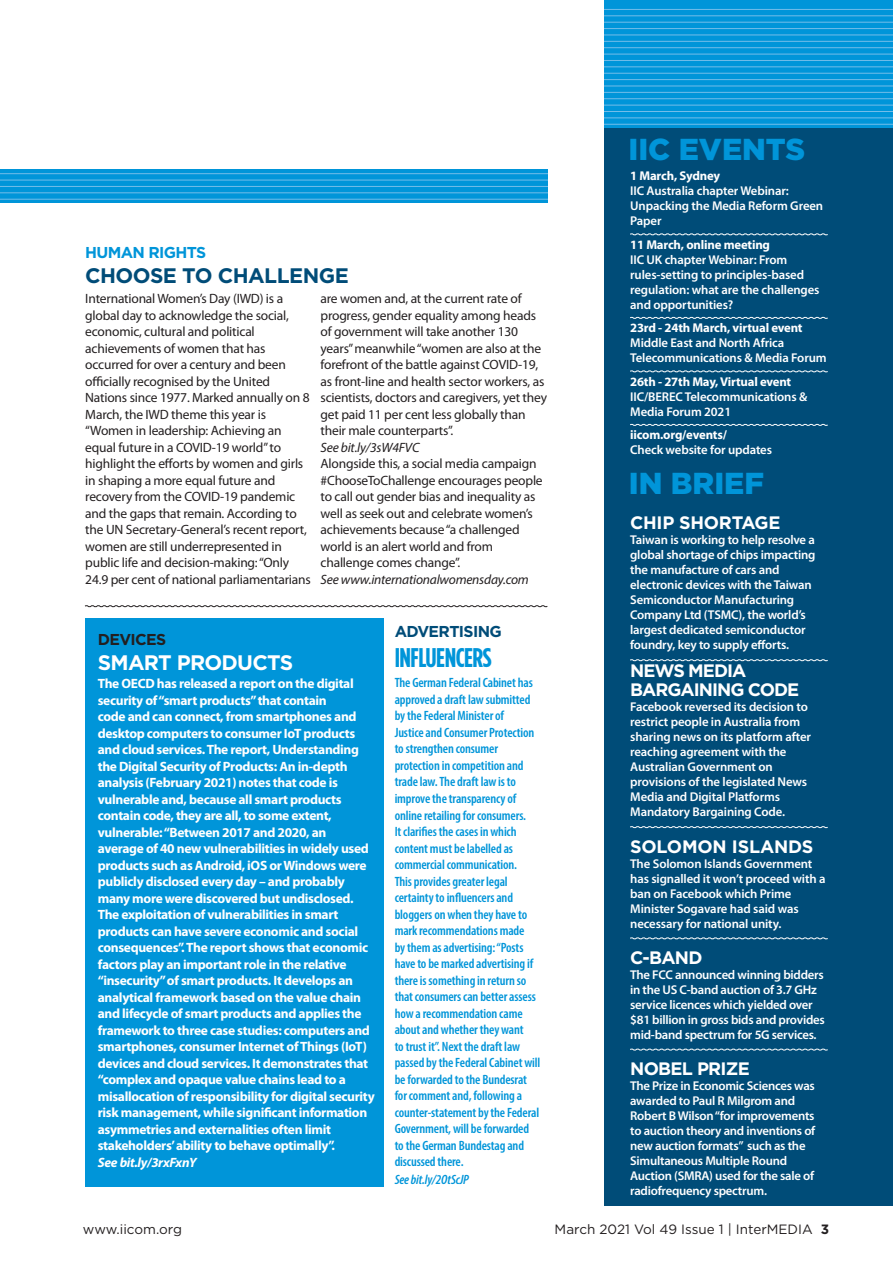
<style>
.page{position:relative;width:893px;height:1263px;background:#fff}
.page>*{position:absolute;margin:0;border:0;box-sizing:border-box;transform-origin:0 0}
.t1{font:900 30.3px "Gotham";color:#0095d9}
.t2{font:700 27px "Gotham Condensed";letter-spacing:-.02em;color:#0095d9}
.t3{font:700 21px "Gotham";letter-spacing:-.025em;color:#004c78}
.t4{font:700 21px "Gotham";letter-spacing:-.035em;color:#fff}
.t5{font:700 18px/19.2px "Gotham";letter-spacing:-.04em;color:#fff}
.t6{font:700 18px "Gotham";letter-spacing:-.01em;color:#fff}
.t7{font:700 18px "Gotham";letter-spacing:-.015em;color:#fff}
.t8{font:700 15.75px "Gotham";letter-spacing:-.04em;color:#004c78}
.t9{font:700 15.75px "Gotham";letter-spacing:-.04em;color:#0095d9}
.t10{font:700 15.75px "Gotham";letter-spacing:-.04em;color:#231f20}
.t11{font:700 13.5px/16.5px "Myriad Pro";letter-spacing:-.025em;color:#fff}
.t12{font:13.5px/16.5px "Myriad Pro";letter-spacing:-.015em;color:#231f20}
.t13{font:600 condensed 13.5px/16.5px "Myriad Pro";letter-spacing:-.01em;color:#0095d9}
.t14{font:italic 13.5px "Myriad Pro";letter-spacing:-.015em;color:#231f20}
.t15{font:13.5px "Gotham";color:#231f20}
.t16{font:italic 600 condensed 13.5px "Myriad Pro";letter-spacing:-.01em;color:#0095d9}
.t17{font:italic 700 13.5px "Myriad Pro";letter-spacing:-.025em;color:#fff}
.t18{font:600 12.75px/15px "Myriad Pro";letter-spacing:-.015em;color:#fff}
.s1{font-weight:700}
</style>
<div class="page">
<div style="left:604px;top:0;width:289px;height:1205px;background:#004c78"></div>
<div style="left:85px;top:618px;width:299px;height:568px;background:#0095d9"></div>
<svg style="left:630px;top:233px;width:198px;height:3px"></svg>
<svg style="left:630px;top:317px;width:198px;height:2px"></svg>
<svg style="left:630px;top:370px;width:198px;height:3px"></svg>
<svg style="left:630px;top:424px;width:198px;height:2px"></svg>
<svg style="left:630px;top:659px;width:198px;height:2px"></svg>
<svg style="left:630px;top:826px;width:198px;height:2px"></svg>
<svg style="left:630px;top:937px;width:198px;height:3px"></svg>
<svg style="left:630px;top:1048px;width:198px;height:3px"></svg>
<div style="left:605px;top:0;width:288px;height:128px;background:#0095d9"></div>
<hr style="left:605px;top:9px;width:288px;height:1px;background:#73bde9">
<hr style="left:605px;top:16px;width:288px;height:1px;background:#73bde9">
<hr style="left:605px;top:22px;width:288px;height:1px;background:#73bde9">
<hr style="left:605px;top:28px;width:288px;height:1px;background:#73bde9">
<hr style="left:605px;top:35px;width:288px;height:1px;background:#73bde9">
<hr style="left:605px;top:41px;width:288px;height:1px;background:#73bde9">
<hr style="left:605px;top:47px;width:288px;height:1px;background:#73bde9">
<hr style="left:605px;top:54px;width:288px;height:1px;background:#73bde9">
<hr style="left:605px;top:60px;width:288px;height:1px;background:#73bde9">
<hr style="left:605px;top:67px;width:288px;height:1px;background:#73bde9">
<hr style="left:605px;top:73px;width:288px;height:1px;background:#73bde9">
<hr style="left:605px;top:79px;width:288px;height:1px;background:#73bde9">
<hr style="left:605px;top:86px;width:288px;height:1px;background:#73bde9">
<hr style="left:605px;top:92px;width:288px;height:1px;background:#73bde9">
<hr style="left:605px;top:98px;width:288px;height:1px;background:#73bde9">
<hr style="left:605px;top:105px;width:288px;height:1px;background:#73bde9">
<hr style="left:605px;top:111px;width:288px;height:1px;background:#73bde9">
<hr style="left:605px;top:118px;width:288px;height:1px;background:#73bde9">
<hr style="left:605px;top:124px;width:288px;height:1px;background:#73bde9">
<svg style="left:0;top:170px;width:547px;height:32px;fill:#0095d9"></svg>
<hr style="left:0;top:173px;width:547px;height:1px;background:#73bde9">
<hr style="left:0;top:180px;width:547px;height:1px;background:#73bde9">
<hr style="left:0;top:186px;width:547px;height:1px;background:#73bde9">
<hr style="left:0;top:193px;width:547px;height:1px;background:#73bde9">
<hr style="left:0;top:199px;width:547px;height:1px;background:#73bde9">
<svg style="left:84px;top:605px;width:464px;height:2px"></svg>
<p class="t9" style="left:85px;top:243px;width:123px">HUMAN RIGHTS</p>
<p class="t3" style="left:85px;top:264px;width:265px">CHOOSE TO CHALLENGE</p>
<p class="t12" style="left:85px;top:290px;width:227px">International Women’s Day (IWD) is a global day to acknowledge the social, economic, cultural and political achievements of women that has occurred for over a century and been officially recognised by the United Nations since 1977. Marked annually on 8<br>March, the IWD theme this year is “Women in leadership: Achieving an equal future in a COVID-19 world” to highlight the efforts by women and girls in shaping a more equal future and recovery from the COVID-19 pandemic and the gaps that remain. According to the UN Secretary-General’s recent report, women are still underrepresented in public life and decision-making: “Only 24.9 per cent of national parliamentarians</p>
<p class="t12" style="left:321px;top:290px;width:228px">are women and, at the current rate of progress, gender equality among heads of government will take another 130 years” meanwhile “women are also at the forefront of the battle against COVID-19, as front-line and health sector workers, as scientists, doctors and caregivers, yet they get paid 11 per cent less globally than their male counterparts”.</p>
<p class="t14" style="left:321px;top:439px;width:100px">See bit.ly/3sW4FVC</p>
<p class="t12" style="left:321px;top:455px;width:224px">Alongside this, a social media campaign #ChooseToChallenge encourages people to call out gender bias and inequality as well as seek out and celebrate women’s achievements because “a challenged world is an alert world and from challenge comes change”.</p>
<p class="t14" style="left:321px;top:571px;width:210px">See www.internationalwomensday.com</p>
<p class="t8" style="left:395px;top:622px;width:109px">ADVERTISING</p>
<p class="t2" style="left:395px;top:642px;width:98px">INFLUENCERS</p>
<p class="t13" style="left:395px;top:674px;width:147px">The German Federal Cabinet has approved a draft law submitted by the Federal Minister of<br>Justice and Consumer Protection to strengthen consumer protection in competition and trade law. The draft law is to improve the transparency of online retailing for consumers.<br>It clarifies the cases in which content must be labelled as commercial communication.<br>This provides greater legal certainty to influencers and bloggers on when they have to mark recommendations made<br>by them as advertising: “Posts have to be marked advertising if there is something in return so that consumers can better assess how a recommendation came about and whether they want<br>to trust it”. Next the draft law passed by the Federal Cabinet will be forwarded to the Bundesrat for comment and, following a counter-statement by the Federal<br>Government, will be forwarded to the German Bundestag and discussed there.</p>
<p class="t16" style="left:395px;top:1171px;width:76px">See bit.ly/2OtScJP</p>
<p class="t10" style="left:98px;top:630px;width:70px">DEVICES</p>
<p class="t4" style="left:98px;top:650px;width:197px">SMART PRODUCTS</p>
<p class="t11" style="left:98px;top:675px;width:278px">The OECD has released a report on the digital security of “smart products” that contain<br>code and can connect, from smartphones and desktop computers to consumer IoT products and cloud services. The report, Understanding the Digital Security of Products: An in-depth analysis (February 2021) notes that code is vulnerable and, because all smart products contain code, they are all, to some extent, vulnerable: “Between 2017 and 2020, an average of 40 new vulnerabilities in widely used products such as Android, iOS or Windows were publicly disclosed every day – and probably many more were discovered but undisclosed.<br>The exploitation of vulnerabilities in smart products can have severe economic and social consequences”. The report shows that economic factors play an important role in the relative “insecurity” of smart products. It develops an analytical framework based on the value chain and lifecycle of smart products and applies the framework to three case studies: computers and smartphones, consumer Internet of Things (IoT) devices and cloud services. It demonstrates that “complex and opaque value chains lead to a misallocation of responsibility for digital security risk management, while significant information asymmetries and externalities often limit stakeholders’ ability to behave optimally”.</p>
<p class="t17" style="left:98px;top:1153px;width:101px">See bit.ly/3rxFxnY</p>
<p class="t1" style="left:628px;top:132px;width:178px">IIC EVENTS</p>
<p class="t18" style="left:630px;top:168px;width:194px"><span class="s1">1 March, Sydney<br></span>IIC Australia chapter Webinar:<br>Unpacking the Media Reform Green<br>Paper</p>
<p class="t18" style="left:630px;top:236px;width:191px"><span class="s1">11 March, online meeting<br></span>IIC UK chapter Webinar: From rules-setting to principles-based regulation: what are the challenges and opportunities?</p>
<p class="t18" style="left:630px;top:320px;width:198px"><span class="s1">23rd - 24th March, virtual event<br></span>Middle East and North Africa<br>Telecommunications &amp; Media Forum</p>
<p class="t18" style="left:630px;top:373px;width:179px"><span class="s1">26th - 27th May, Virtual event<br></span>IIC/BEREC Telecommunications &amp;<br>Media Forum 2021</p>
<p class="t18" style="left:630px;top:427px;width:143px"><span class="s1">iicom.org/events/<br></span>Check website for updates</p>
<p class="t1" style="left:629px;top:466px;width:137px">IN BRIEF</p>
<p class="t7" style="left:630px;top:513px;width:152px">CHIP SHORTAGE</p>
<p class="t18" style="left:630px;top:532px;width:187px">Taiwan is working to help resolve a global shortage of chips impacting the manufacture of cars and electronic devices with the Taiwan<br>Semiconductor Manufacturing<br>Company Ltd (TSMC), the world’s largest dedicated semiconductor foundry, key to supply efforts.</p>
<p class="t5" style="left:630px;top:661px;width:171px">NEWS MEDIA<br>BARGAINING CODE</p>
<p class="t18" style="left:630px;top:699px;width:182px">Facebook reversed its decision to restrict people in Australia from sharing news on its platform after reaching agreement with the<br>Australian Government on provisions of the legislated News<br>Media and Digital Platforms<br>Mandatory Bargaining Code.</p>
<p class="t6" style="left:630px;top:836px;width:185px">SOLOMON ISLANDS</p>
<p class="t18" style="left:630px;top:855px;width:197px">The Solomon Islands Government has signalled it won’t proceed with a ban on Facebook which Prime<br>Minister Sogavare had said was necessary for national unity.</p>
<p class="t5" style="left:630px;top:947px;width:74px">C-BAND</p>
<p class="t18" style="left:630px;top:967px;width:196px">The FCC announced winning bidders in the US C-band auction of 3.7 GHz service licences which yielded over $81 billion in gross bids and provides mid-band spectrum for 5G services.</p>
<p class="t5" style="left:630px;top:1058px;width:121px">NOBEL PRIZE</p>
<p class="t18" style="left:630px;top:1078px;width:187px">The Prize in Economic Sciences was awarded to Paul R Milgrom and<br>Robert B Wilson “for improvements to auction theory and inventions of new auction formats” such as the<br>Simultaneous Multiple Round<br>Auction (SMRA) used for the sale of radiofrequency spectrum.</p>
<p class="t15" style="left:83px;top:1221px;width:101px">www.iicom.org</p>
<p class="t15" style="left:555px;top:1221px;width:276px">March 2021 Vol 49 Issue 1 | InterMEDIA <span class="s1">3</span></p>
</div>
